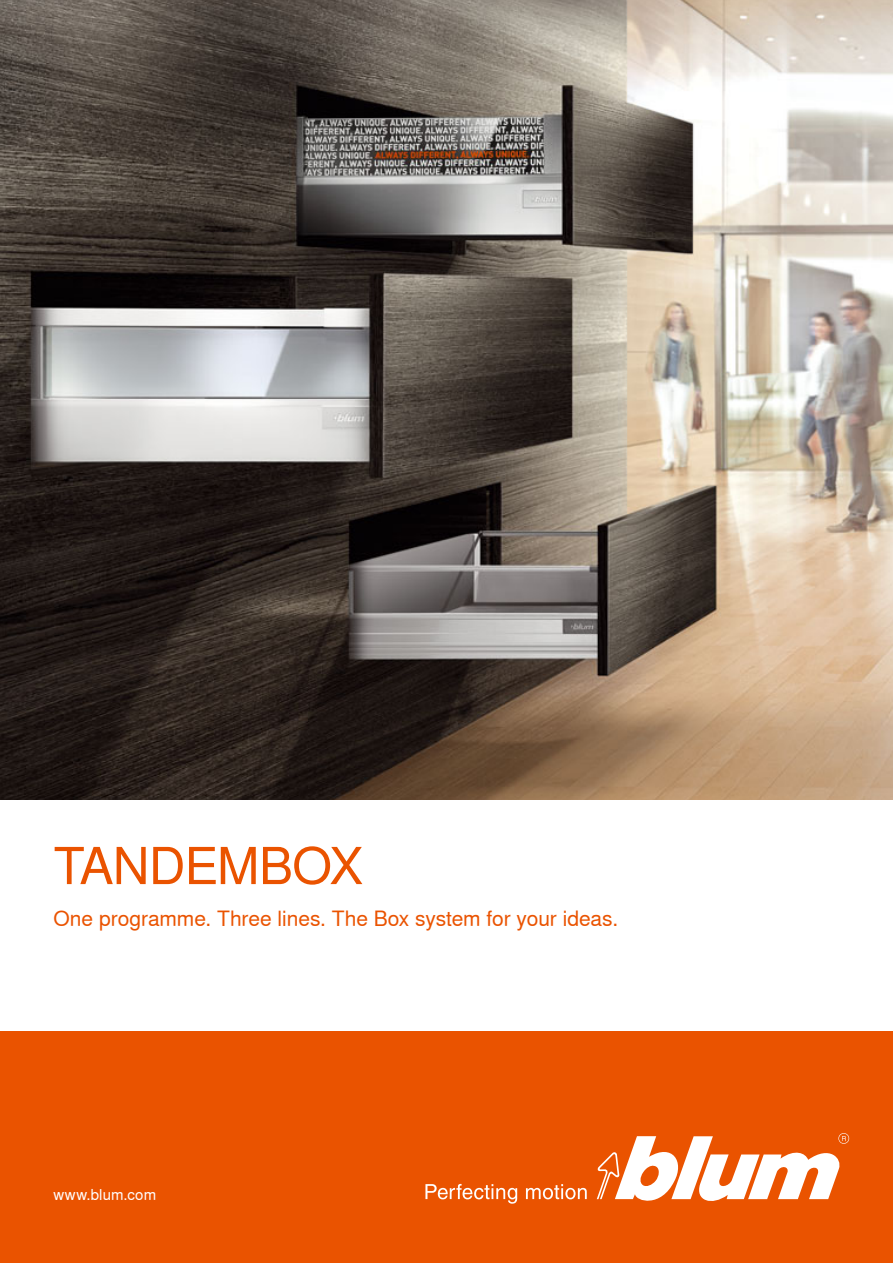
<style>
.page{position:relative;width:893px;height:1263px;background:#fff}
.page>*{position:absolute;margin:0;border:0;box-sizing:border-box;transform-origin:0 0}
.t1{font:51px "Nimbus Sans Global";letter-spacing:-.02em;color:#ea5300}
.t2{font:21px "Nimbus Sans Global";color:#ea5300}
.t3{font:15px "Nimbus Sans Global";letter-spacing:.015em;color:#fff}
</style>
<div class="page">
<div style="left:0;top:1031px;width:893px;height:232px;background:#ea5300"></div>
<svg style="left:597px;top:1133px;width:252px;height:68px"></svg>
<svg style="left:425px;top:1184px;width:92px;height:20px"></svg>
<svg style="left:526px;top:1184px;width:61px;height:15px"></svg>
<img style="left:0;top:0;width:893px;height:800px">
<h1 class="t1" style="left:54px;top:834px;width:311px">TANDEMBOX</h1>
<p class="t2" style="left:54px;top:906px;width:566px">One programme. Three lines. The Box system for your ideas.</p>
<p class="t3" style="left:54px;top:1185px;width:104px">www.blum.com</p>
</div>
